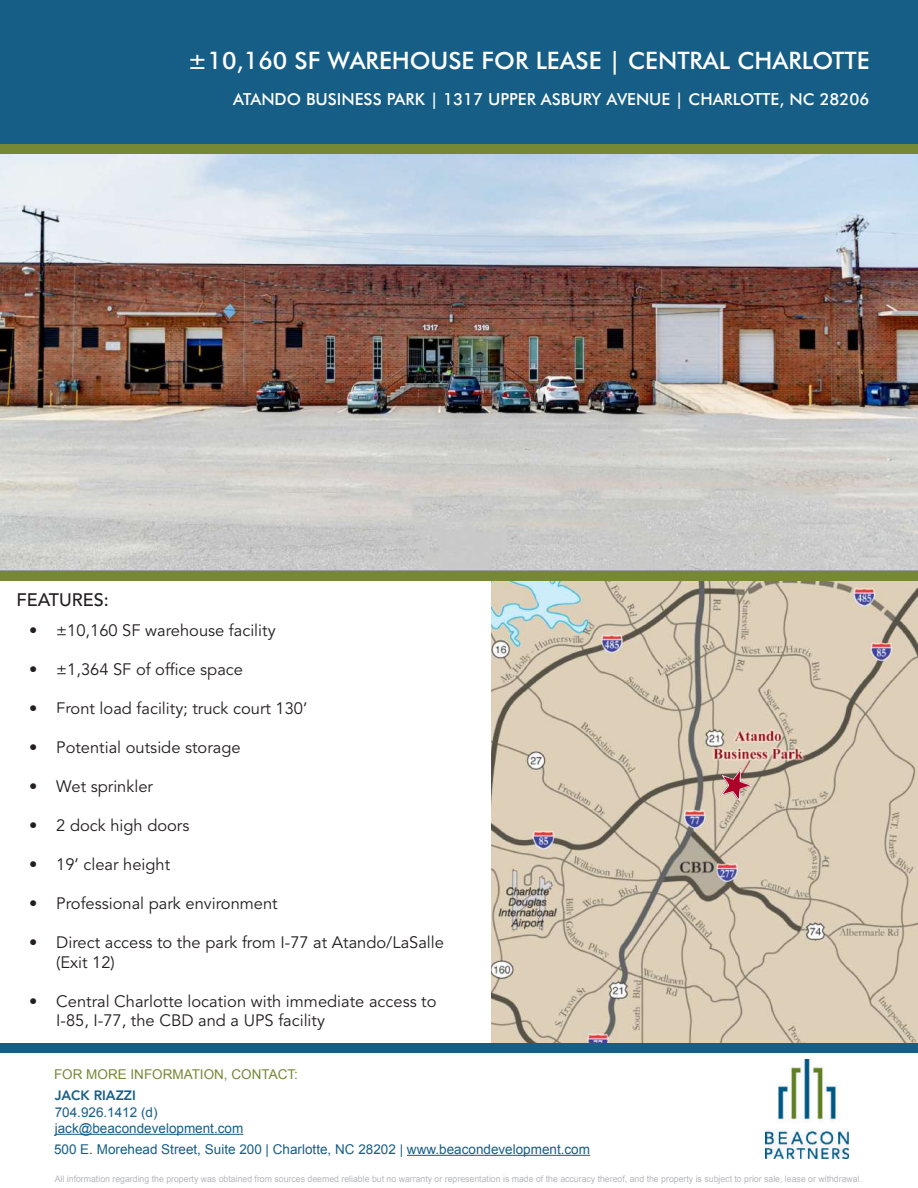
<style>
.page{position:relative;width:918px;height:1188px;background:#fff}
.page>*{position:absolute;margin:0;border:0;box-sizing:border-box;transform-origin:0 0}
.t1{font:24px "Futura Md BT Medium";color:#fff}
.t2{font:500 18px "Avenir LT Std";color:#231f20}
.t3{font:16.5px/19.5px "Avenir LT Std";color:#231f20}
.t4{font:16.5px "Futura Md BT Medium";color:#fff}
.t5{font:13.5px/16.2px "Arial";color:#165e86}
.t6{font:13.5px "Arial";color:#768836}
.t7{font:800 13.5px "Avenir LT Std";color:#165e86}
.t8{font:9px "Arial";color:#b6b7bb}
</style>
<div class="page">
<img style="left:491px;top:580px;width:427px;height:463px">
<img style="left:720px;top:767px;width:34px;height:37px">
<img style="left:0;top:154px;width:918px;height:417px">
<div style="left:0;top:0;width:918px;height:145px;background:#165e86"></div>
<div style="left:0;top:571px;width:918px;height:9px;background:#768836"></div>
<hr style="left:55px;top:1134px;width:188px;height:1px;background:#165e86">
<img style="left:765px;top:1059px;width:83px;height:99px">
<hr style="left:407px;top:1155px;width:183px;height:1px;background:#165e86">
<div style="left:0;top:1044px;width:918px;height:9px;background:#165e86"></div>
<div style="left:0;top:144px;width:918px;height:10px;background:#768836"></div>
<h1 class="t1" style="left:188px;top:46px;width:683px">±10,160 SF WAREHOUSE FOR LEASE | CENTRAL CHARLOTTE</h1>
<p class="t4" style="left:233px;top:90px;width:638px">ATANDO BUSINESS PARK | 1317 UPPER ASBURY AVENUE | CHARLOTTE, NC 28206</p>
<p class="t2" style="left:16px;top:589px;width:94px">FEATURES:</p>
<p class="t3" style="left:29px;top:621px;width:248px">• ±10,160 SF warehouse facility</p>
<p class="t3" style="left:29px;top:660px;width:215px">• ±1,364 SF of office space</p>
<p class="t3" style="left:29px;top:699px;width:280px">• Front load facility; truck court 130’</p>
<p class="t3" style="left:29px;top:738px;width:213px">• Potential outside storage</p>
<p class="t3" style="left:29px;top:777px;width:125px">• Wet sprinkler</p>
<p class="t3" style="left:29px;top:816px;width:162px">• 2 dock high doors</p>
<p class="t3" style="left:29px;top:855px;width:142px">• 19’ clear height</p>
<p class="t3" style="left:29px;top:894px;width:250px">• Professional park environment</p>
<p class="t3" style="left:56px;top:933px;width:389px;text-indent:-27px">• Direct access to the park from I-77 at Atando/LaSalle (Exit 12)</p>
<p class="t3" style="left:56px;top:992px;width:382px;text-indent:-27px">• Central Charlotte location with immediate access to<br>I-85, I-77, the CBD and a UPS facility</p>
<p class="t6" style="left:54px;top:1066px;width:245px">FOR MORE INFORMATION, CONTACT:</p>
<p class="t7" style="left:55px;top:1088px;width:83px">JACK RIAZZI</p>
<p class="t5" style="left:55px;top:1104px;width:190px">704.926.1412 (d) jack@beacondevelopment.com</p>
<p class="t8" style="left:55px;top:1173px;width:809px">All information regarding the property was obtained from sources deemed reliable but no warranty or representation is made of the accuracy thereof, and the property is subject to prior sale, lease or withdrawal.</p>
<p class="t5" style="left:54px;top:1141px;width:538px">500 E. Morehead Street, Suite 200 | Charlotte, NC 28202 | www.beacondevelopment.com</p>
</div>
